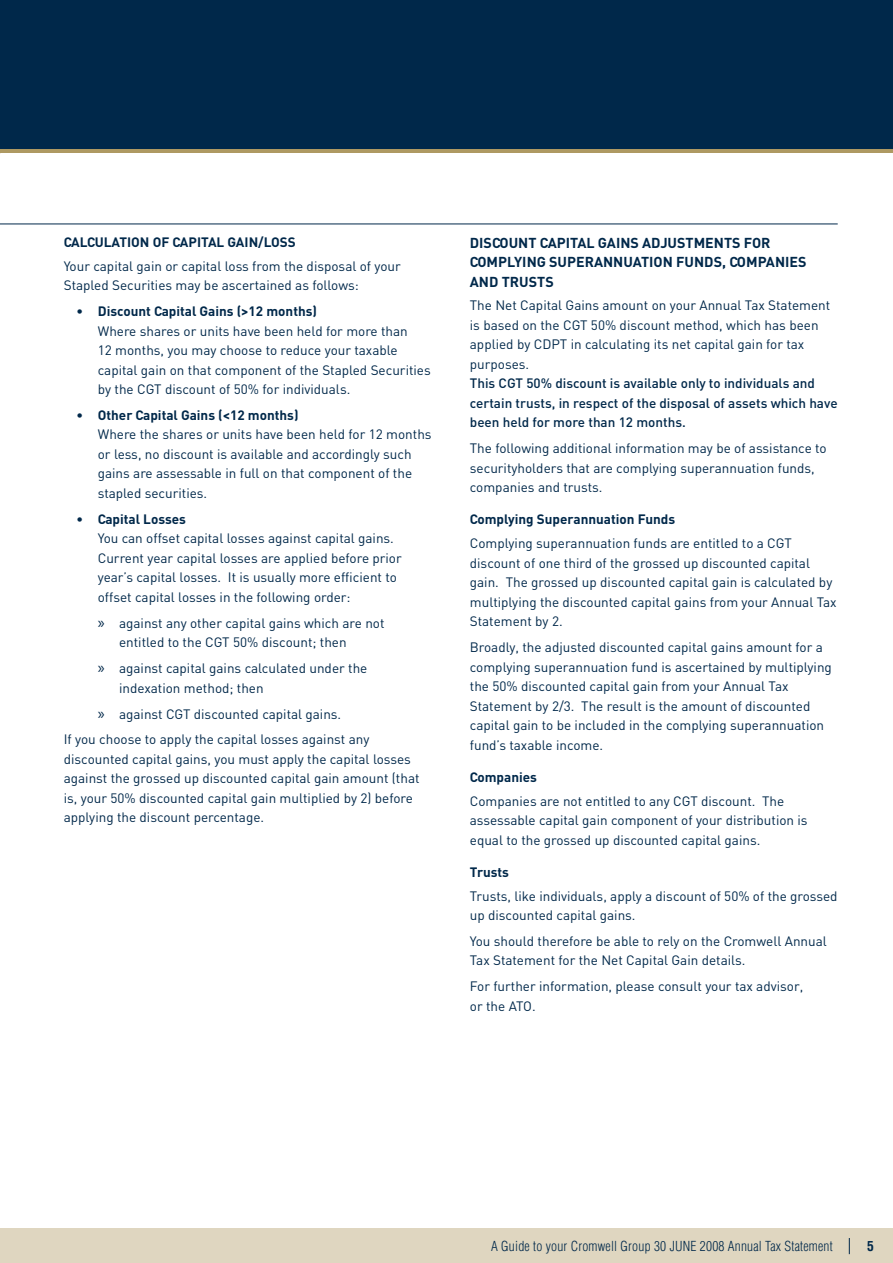
<style>
.page{position:relative;width:893px;height:1263px;background:#fff}
.page>*{position:absolute;margin:0;border:0;box-sizing:border-box;transform-origin:0 0}
.t1{font:700 14.25px/19.5px "DIN";color:#00284a}
.t2{font:13.5px/19.5px "DIN";color:#00284a}
.t3{font:700 13.5px "DIN";color:#00284a}
.t4{font:500 13.5px/19.5px "DIN";color:#00284a}
.t5{font:300 condensed 13.5px "Helvetica LT Std";letter-spacing:.015em;color:#00284a}
.t6{font:700 condensed 13.5px "Helvetica LT Std";color:#00284a}
.s1{font-family:"Myriad Pro";font-size:16.5px}
</style>
<div class="page">
<div style="left:0;top:1229px;width:893px;height:34px;background:#dfd6c0"></div>
<svg style="left:849px;top:1238px;width:1px;height:16px"></svg>
<div style="left:0;top:0;width:893px;height:152px;background:#00284a"></div>
<hr style="left:0;top:150px;width:893px;height:3px;background:#ae9962">
<hr style="left:0;top:224px;width:838px;height:1px;background:#00284a">
<p class="t3" style="left:64px;top:233px;width:233px">CALCULATION OF CAPITAL GAIN/LOSS</p>
<p class="t2" style="left:64px;top:256px;width:339px">Your capital gain or capital loss from the disposal of your<br>Stapled Securities may be ascertained as follows:</p>
<p class="t3" style="left:77px;top:302px;width:242px">• Discount Capital Gains (&gt;12 months)</p>
<p class="t2" style="left:98px;top:320px;width:335px">Where shares or units have been held for more than<br>12 months, you may choose to reduce your taxable capital gain on that component of the Stapled Securities by the CGT discount of 50% for individuals.</p>
<p class="t3" style="left:77px;top:406px;width:224px">• Other Capital Gains (&lt;12 months)</p>
<p class="t2" style="left:98px;top:424px;width:335px">Where the shares or units have been held for 12 months or less, no discount is available and accordingly such gains are assessable in full on that component of the stapled securities.</p>
<p class="t3" style="left:77px;top:510px;width:111px">• Capital Losses</p>
<p class="t2" style="left:98px;top:528px;width:305px">You can offset capital losses against capital gains.<br>Current year capital losses are applied before prior year’s capital losses. It is usually more efficient to offset capital losses in the following order:</p>
<p class="t2" style="left:119px;top:612px;width:267px;text-indent:-21px"><span class="s1">»</span> against any other capital gains which are not entitled to the CGT 50% discount; then</p>
<p class="t2" style="left:119px;top:658px;width:250px;text-indent:-21px"><span class="s1">»</span> against capital gains calculated under the indexation method; then</p>
<p class="t2" style="left:64px;top:700px;width:307px;line-height:26px;text-align:center"><span class="s1">»</span> against CGT discounted capital gains.<br>If you choose to apply the capital losses against any</p>
<p class="t2" style="left:64px;top:749px;width:357px">discounted capital gains, you must apply the capital losses against the grossed up discounted capital gain amount (that is, your 50% discounted capital gain multiplied by 2) before applying the discount percentage.</p>
<p class="t1" style="left:470px;top:232px;width:338px">DISCOUNT CAPITAL GAINS ADJUSTMENTS FOR<br>COMPLYING SUPERANNUATION FUNDS, COMPANIES<br>AND TRUSTS</p>
<p class="t2" style="left:470px;top:295px;width:362px">The Net Capital Gains amount on your Annual Tax Statement is based on the CGT 50% discount method, which has been applied by CDPT in calculating its net capital gain for tax purposes.</p>
<p class="t4" style="left:470px;top:373px;width:369px">This CGT 50% discount is available only to individuals and certain trusts, in respect of the disposal of assets which have been held for more than 12 months.</p>
<p class="t2" style="left:470px;top:438px;width:358px">The following additional information may be of assistance to securityholders that are complying superannuation funds, companies and trusts.</p>
<p class="t3" style="left:470px;top:510px;width:207px">Complying Superannuation Funds</p>
<p class="t2" style="left:470px;top:533px;width:368px">Complying superannuation funds are entitled to a CGT discount of one third of the grossed up discounted capital gain. The grossed up discounted capital gain is calculated by multiplying the discounted capital gains from your Annual Tax Statement by 2.</p>
<p class="t2" style="left:470px;top:637px;width:364px">Broadly, the adjusted discounted capital gains amount for a complying superannuation fund is ascertained by multiplying the 50% discounted capital gain from your Annual Tax Statement by 2/3. The result is the amount of discounted capital gain to be included in the complying superannuation fund’s taxable income.</p>
<p class="t3" style="left:470px;top:768px;width:69px">Companies</p>
<p class="t2" style="left:470px;top:790px;width:339px">Companies are not entitled to any CGT discount. The assessable capital gain component of your distribution is equal to the grossed up discounted capital gains.</p>
<p class="t3" style="left:470px;top:863px;width:41px">Trusts</p>
<p class="t2" style="left:470px;top:885px;width:369px">Trusts, like individuals, apply a discount of 50% of the grossed up discounted capital gains.</p>
<p class="t2" style="left:470px;top:931px;width:358px">You should therefore be able to rely on the Cromwell Annual<br>Tax Statement for the Net Capital Gain details.</p>
<p class="t2" style="left:470px;top:976px;width:335px">For further information, please consult your tax advisor, or the ATO.</p>
<p class="t5" style="left:491px;top:1238px;width:343px">A Guide to your Cromwell Group 30 JUNE 2008 Annual Tax Statement</p>
<p class="t6" style="left:867px;top:1238px;width:8px">5</p>
</div>
